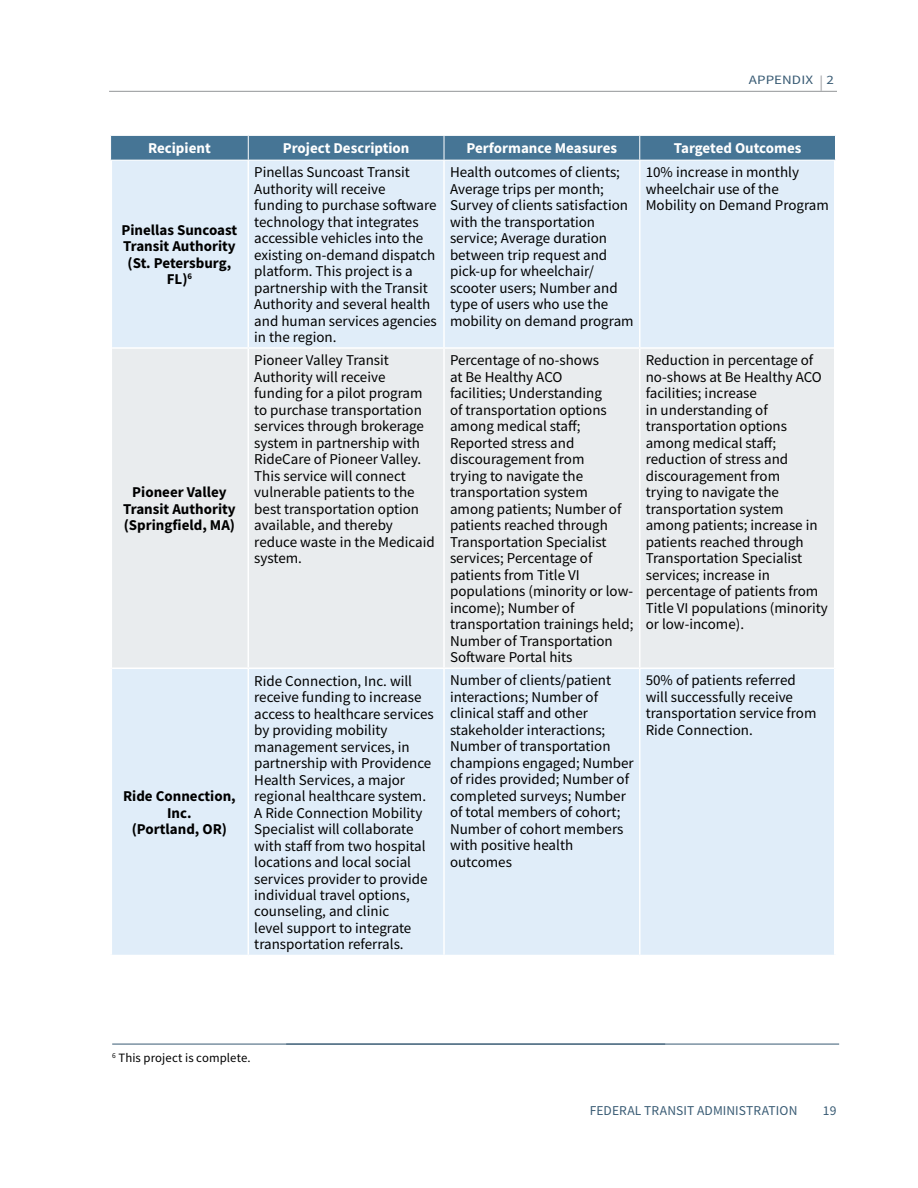
<style>
.page{position:relative;width:918px;height:1188px;background:#fff}
.page>*{position:absolute;margin:0;border:0;box-sizing:border-box;transform-origin:0 0}
.Table_body_text{font:15px/16.5px "Source Sans Pro";color:#000}
.Table_body_text-2{font:700 15px/16.5px "Source Sans Pro";color:#000;text-align:center}
.Table_headers{font:700 15px "Source Sans Pro";color:#fff}
.t1{font:13.5px "Source Sans Pro";letter-spacing:.005em;color:#395b74}
.Footnote{font:12.75px "Source Sans Pro";letter-spacing:.005em;color:#000}
.t2{font:12.75px "Source Sans Pro";letter-spacing:.005em;color:#395b74;scale:1.18 1}
.s1{font-size:15.3px;color:#a7a9ac}
</style>
<div class="page">
<hr style="left:109px;top:91px;width:728px;height:1px;background:#939598">
<div style="left:112px;top:161px;width:722px;height:794px;background:#e0edf9"></div>
<div style="left:112px;top:349px;width:722px;height:319px;background:#e9ecee"></div>
<hr style="left:248px;top:160px;width:1px;height:187px;background:#fff">
<hr style="left:443px;top:160px;width:2px;height:187px;background:#fff">
<hr style="left:639px;top:160px;width:2px;height:187px;background:#fff">
<hr style="left:112px;top:347px;width:136px;height:2px;background:#fff">
<hr style="left:248px;top:347px;width:196px;height:2px;background:#fff">
<hr style="left:248px;top:349px;width:1px;height:319px;background:#fff">
<hr style="left:444px;top:347px;width:196px;height:2px;background:#fff">
<hr style="left:443px;top:349px;width:2px;height:319px;background:#fff">
<hr style="left:640px;top:347px;width:194px;height:2px;background:#fff">
<hr style="left:639px;top:349px;width:2px;height:319px;background:#fff">
<hr style="left:112px;top:668px;width:136px;height:1px;background:#fff">
<hr style="left:248px;top:668px;width:196px;height:1px;background:#fff">
<hr style="left:248px;top:669px;width:1px;height:286px;background:#fff">
<hr style="left:444px;top:668px;width:196px;height:1px;background:#fff">
<hr style="left:443px;top:669px;width:2px;height:286px;background:#fff">
<hr style="left:640px;top:668px;width:194px;height:1px;background:#fff">
<hr style="left:639px;top:669px;width:2px;height:286px;background:#fff">
<svg style="left:110px;top:135px;width:726px;height:25px;background:#507d9b"></svg>
<hr style="left:286px;top:1044px;width:553px;height:1px;background:#395b74">
<hr style="left:112px;top:1044px;width:553px;height:1px;background:#395b74">
<p class="t2" style="left:749px;top:72px;width:74px">APPENDIX <span class="s1">|</span> 2</p>
<h2 class="Table_headers" style="left:148px;top:138px;width:64px">Recipient</h2>
<h2 class="Table_headers" style="left:283px;top:138px;width:128px">Project Description</h2>
<h2 class="Table_headers" style="left:467px;top:138px;width:152px">Performance Measures</h2>
<h2 class="Table_headers" style="left:674px;top:138px;width:129px">Targeted Outcomes</h2>
<p class="Table_body_text-2" style="left:122px;top:221px;width:117px">Pinellas Suncoast<br>Transit Authority (St. Petersburg,<br>FL)<sup>6</sup></p>
<p class="Table_body_text-2" style="left:123px;top:484px;width:114px">Pioneer Valley<br>Transit Authority (Springfield, MA)</p>
<p class="Table_body_text-2" style="left:123px;top:788px;width:114px">Ride Connection,<br>Inc.<br>(Portland, OR)</p>
<p class="Table_body_text" style="left:254px;top:164px;width:184px">Pinellas Suncoast Transit<br>Authority will receive funding to purchase software technology that integrates accessible vehicles into the existing on-demand dispatch platform. This project is a partnership with the Transit<br>Authority and several health and human services agencies in the region.</p>
<p class="Table_body_text" style="left:450px;top:164px;width:185px">Health outcomes of clients;<br>Average trips per month;<br>Survey of clients satisfaction with the transportation service; Average duration between trip request and pick-up for wheelchair/ scooter users; Number and type of users who use the mobility on demand program</p>
<p class="Table_body_text" style="left:646px;top:164px;width:185px">10% increase in monthly wheelchair use of the<br>Mobility on Demand Program</p>
<p class="Table_body_text" style="left:254px;top:352px;width:182px">Pioneer Valley Transit<br>Authority will receive funding for a pilot program to purchase transportation services through brokerage system in partnership with<br>RideCare of Pioneer Valley.<br>This service will connect vulnerable patients to the best transportation option available, and thereby reduce waste in the Medicaid system.</p>
<p class="Table_body_text" style="left:450px;top:352px;width:158px">Percentage of no-shows at Be Healthy ACO facilities; Understanding of transportation options among medical staff;<br>Reported stress and discouragement from trying to navigate the transportation system</p>
<p class="Table_body_text" style="left:450px;top:500px;width:185px">among patients; Number of patients reached through<br>Transportation Specialist services; Percentage of patients from Title VI populations (minority or low&shy;income); Number of</p>
<p class="Table_body_text" style="left:450px;top:616px;width:185px">transportation trainings held;<br>Number of Transportation<br>Software Portal hits</p>
<p class="Table_body_text" style="left:646px;top:352px;width:178px">Reduction in percentage of no-shows at Be Healthy ACO facilities; increase</p>
<p class="Table_body_text" style="left:646px;top:401px;width:174px">in understanding of transportation options among medical staff; reduction of stress and discouragement from trying to navigate the transportation system among patients; increase in patients reached through<br>Transportation Specialist services; increase in percentage of patients from</p>
<p class="Table_body_text" style="left:646px;top:599px;width:184px">Title VI populations (minority or low-income).</p>
<p class="Table_body_text" style="left:254px;top:672px;width:181px">Ride Connection, Inc. will receive funding to increase access to healthcare services by providing mobility management services, in partnership with Providence<br>Health Services, a major regional healthcare system.<br>A Ride Connection Mobility<br>Specialist will collaborate with staff from two hospital locations and local social services provider to provide individual travel options, counseling, and clinic</p>
<p class="Table_body_text" style="left:254px;top:920px;width:159px">level support to integrate transportation referrals.</p>
<p class="Table_body_text" style="left:450px;top:672px;width:185px">Number of clients/patient interactions; Number of clinical staff and other stakeholder interactions;<br>Number of transportation champions engaged; Number of rides provided; Number of completed surveys; Number of total members of cohort;<br>Number of cohort members with positive health outcomes</p>
<p class="Table_body_text" style="left:646px;top:672px;width:172px">50% of patients referred will successfully receive transportation service from<br>Ride Connection.</p>
<p class="Footnote" style="left:112px;top:1050px;width:140px"><sup>6</sup> This project is complete.</p>
<p class="t1" style="left:590px;top:1101px;width:209px">FEDERAL TRANSIT ADMINISTRATION</p>
<p class="t1" style="left:823px;top:1101px;width:15px">19</p>
</div>
